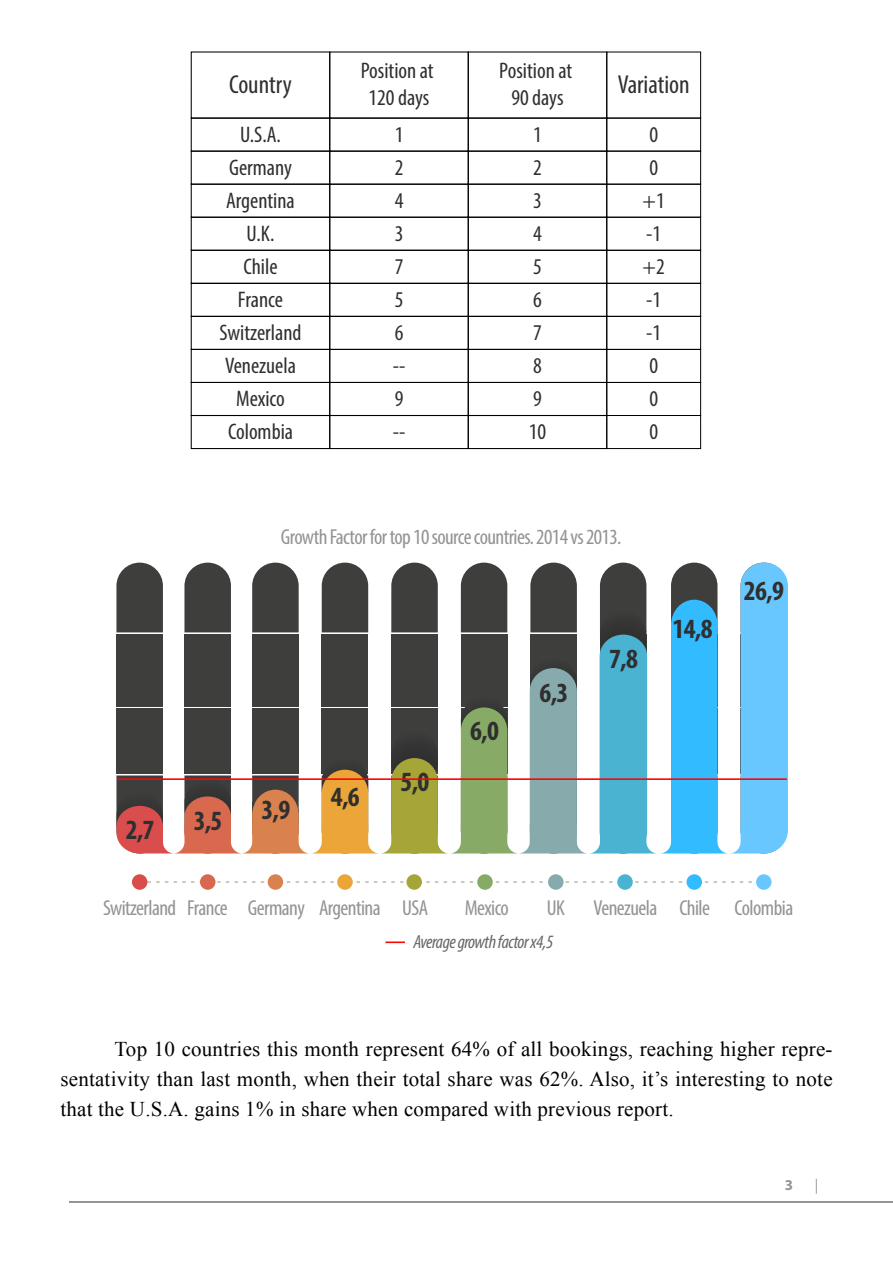
<style>
.page{position:relative;width:893px;height:1263px;background:#fff}
.page>*{position:absolute;margin:0;border:0;box-sizing:border-box;transform-origin:0 0}
.t1{font:700 condensed 27.9px "Myriad Pro";color:#2f2f2f}
.t2{font:condensed 26.1px "Myriad Pro";color:#2f2f2f}
.t3{font:condensed 22.65px/33px "Myriad Pro";color:#2f2f2f;text-align:center}
.t4{font:condensed 21.75px "Myriad Pro";letter-spacing:-.025em;color:#939393}
.t5{font:21px/30px "Times New Roman";letter-spacing:.01em;color:#000;text-align:justify}
.t6{font:italic condensed 18.9px "Myriad Pro";letter-spacing:-.025em;color:#666}
.t7{font:700 15px "Myriad Pro";color:#939598}
.t8{font:15px "Myriad Pro";color:#939598}
</style>
<div class="page">
<hr style="left:69px;top:1201px;width:824px;height:2px;background:#939598">
<div style="left:191px;top:118px;width:139px;height:34px;border:1px solid #000"></div>
<div style="left:329px;top:118px;width:140px;height:34px;border:1px solid #000"></div>
<div style="left:191px;top:151px;width:139px;height:34px;border:1px solid #000"></div>
<div style="left:329px;top:151px;width:140px;height:34px;border:1px solid #000"></div>
<div style="left:191px;top:184px;width:139px;height:34px;border:1px solid #000"></div>
<div style="left:329px;top:184px;width:140px;height:34px;border:1px solid #000"></div>
<div style="left:191px;top:217px;width:139px;height:34px;border:1px solid #000"></div>
<div style="left:329px;top:217px;width:140px;height:34px;border:1px solid #000"></div>
<div style="left:191px;top:250px;width:139px;height:34px;border:1px solid #000"></div>
<div style="left:329px;top:250px;width:140px;height:34px;border:1px solid #000"></div>
<div style="left:191px;top:283px;width:139px;height:34px;border:1px solid #000"></div>
<div style="left:329px;top:283px;width:140px;height:34px;border:1px solid #000"></div>
<div style="left:191px;top:316px;width:139px;height:34px;border:1px solid #000"></div>
<div style="left:329px;top:316px;width:140px;height:34px;border:1px solid #000"></div>
<div style="left:191px;top:349px;width:139px;height:34px;border:1px solid #000"></div>
<div style="left:329px;top:349px;width:140px;height:34px;border:1px solid #000"></div>
<div style="left:191px;top:382px;width:139px;height:34px;border:1px solid #000"></div>
<div style="left:329px;top:382px;width:140px;height:34px;border:1px solid #000"></div>
<div style="left:191px;top:415px;width:139px;height:34px;border:1px solid #000"></div>
<div style="left:329px;top:415px;width:140px;height:34px;border:1px solid #000"></div>
<div style="left:468px;top:118px;width:139px;height:34px;border:1px solid #000"></div>
<div style="left:468px;top:151px;width:139px;height:34px;border:1px solid #000"></div>
<div style="left:468px;top:184px;width:139px;height:34px;border:1px solid #000"></div>
<div style="left:468px;top:217px;width:139px;height:34px;border:1px solid #000"></div>
<div style="left:468px;top:250px;width:139px;height:34px;border:1px solid #000"></div>
<div style="left:468px;top:283px;width:139px;height:34px;border:1px solid #000"></div>
<div style="left:468px;top:316px;width:139px;height:34px;border:1px solid #000"></div>
<div style="left:468px;top:349px;width:139px;height:34px;border:1px solid #000"></div>
<div style="left:468px;top:382px;width:139px;height:34px;border:1px solid #000"></div>
<div style="left:468px;top:415px;width:139px;height:34px;border:1px solid #000"></div>
<div style="left:606px;top:85px;width:95px;height:34px;border:1px solid #000"></div>
<div style="left:606px;top:118px;width:95px;height:34px;border:1px solid #000"></div>
<div style="left:606px;top:151px;width:95px;height:34px;border:1px solid #000"></div>
<div style="left:606px;top:184px;width:95px;height:34px;border:1px solid #000"></div>
<div style="left:606px;top:217px;width:95px;height:34px;border:1px solid #000"></div>
<div style="left:606px;top:250px;width:95px;height:34px;border:1px solid #000"></div>
<div style="left:606px;top:283px;width:95px;height:34px;border:1px solid #000"></div>
<div style="left:606px;top:316px;width:95px;height:34px;border:1px solid #000"></div>
<div style="left:606px;top:349px;width:95px;height:34px;border:1px solid #000"></div>
<div style="left:606px;top:382px;width:95px;height:34px;border:1px solid #000"></div>
<div style="left:606px;top:415px;width:95px;height:34px;border:1px solid #000"></div>
<svg style="left:147px;top:881px;width:605px;height:2px"></svg>
<div style="left:200px;top:874px;width:15px;height:16px;background:#d8684e;border-radius:50%"></div>
<div style="left:132px;top:874px;width:15px;height:16px;background:#d94d4d;border-radius:50%"></div>
<div style="left:268px;top:874px;width:15px;height:16px;background:#d9824d;border-radius:50%"></div>
<div style="left:337px;top:874px;width:16px;height:16px;background:#eba538;border-radius:50%"></div>
<div style="left:406px;top:874px;width:16px;height:16px;background:#a6a538;border-radius:50%"></div>
<div style="left:617px;top:874px;width:16px;height:16px;background:#4bb3d2;border-radius:50%"></div>
<div style="left:686px;top:874px;width:16px;height:16px;background:#3bf;border-radius:50%"></div>
<div style="left:756px;top:874px;width:15px;height:16px;background:#69c7ff;border-radius:50%"></div>
<div style="left:477px;top:874px;width:16px;height:16px;background:#87ab66;border-radius:50%"></div>
<div style="left:548px;top:874px;width:15px;height:16px;background:#87abad;border-radius:50%"></div>
<svg style="left:116px;top:563px;width:671px;height:290px"></svg>
<hr style="left:117px;top:778px;width:670px;height:2px;background:#f90606">
<hr style="left:385px;top:941px;width:20px;height:2px;background:#f90606">
<p class="t3" style="left:361px;top:57px;width:74px;line-height:27.2px">Position at<br>120 days</p>
<p class="t3" style="left:499px;top:57px;width:74px;line-height:27.2px">Position at<br>90 days</p>
<p class="t3" style="left:529px;top:117px;width:19px;text-align:left">1<br>2<br>3<br>4<br>5<br>6<br>7<br>8<br>9<br>10</p>
<p class="t3" style="left:643px;top:117px;width:24px;text-align:left">0<br>0 +1 -1 +2 -1 -1<br>0<br>0<br>0</p>
<p class="t2" style="left:229px;top:68px;width:64px">Country</p>
<p class="t2" style="left:618px;top:68px;width:73px">Variation</p>
<p class="t3" style="left:220px;top:117px;width:83px">U.S.A.<br>Germany<br>Argentina<br>U.K.<br>Chile<br>France<br>Switzerland<br>Venezuela<br>Mexico<br>Colombia</p>
<p class="t3" style="left:393px;top:117px;width:14px;text-align:justify">1<br>2<br>4<br>3<br>7<br>5<br>6 -- 9 --</p>
<h1 class="t1" style="left:126px;top:812px;width:30px">2,7</h1>
<h1 class="t1" style="left:194px;top:803px;width:30px">3,5</h1>
<p class="t4" style="left:281px;top:523px;width:342px">Growth Factor for top 10 source countries. 2014 vs 2013.</p>
<h1 class="t1" style="left:261px;top:792px;width:30px">3,9</h1>
<h1 class="t1" style="left:331px;top:779px;width:30px">4,6</h1>
<h1 class="t1" style="left:400px;top:764px;width:30px">5,0</h1>
<h1 class="t1" style="left:470px;top:713px;width:30px">6,0</h1>
<h1 class="t1" style="left:540px;top:675px;width:30px">6,3</h1>
<h1 class="t1" style="left:609px;top:641px;width:30px">7,8</h1>
<h1 class="t1" style="left:673px;top:612px;width:42px">14,8</h1>
<h1 class="t1" style="left:744px;top:573px;width:42px">26,9</h1>
<p class="t4" style="left:103px;top:895px;width:203px">Switzerland France Germany</p>
<p class="t4" style="left:547px;top:895px;width:20px">UK</p>
<p class="t4" style="left:679px;top:895px;width:115px">Chile Colombia</p>
<p class="t4" style="left:319px;top:895px;width:110px">Argentina USA</p>
<p class="t4" style="left:465px;top:895px;width:46px">Mexico</p>
<p class="t4" style="left:593px;top:895px;width:65px">Venezuela</p>
<p class="t6" style="left:413px;top:930px;width:141px">Average growth factor x4,5</p>
<p class="t5" style="left:60px;top:1033px;width:774px;text-indent:54px">Top 10 countries this month represent 64% of all bookings, reaching higher repre&shy;sentativity than last month, when their total share was 62%. Also, it’s interesting to note that the U.S.A. gains 1% in share when compared with previous report.</p>
<p class="t7" style="left:785px;top:1175px;width:10px">3</p>
<p class="t8" style="left:815px;top:1176px;width:5px">|</p>
</div>
